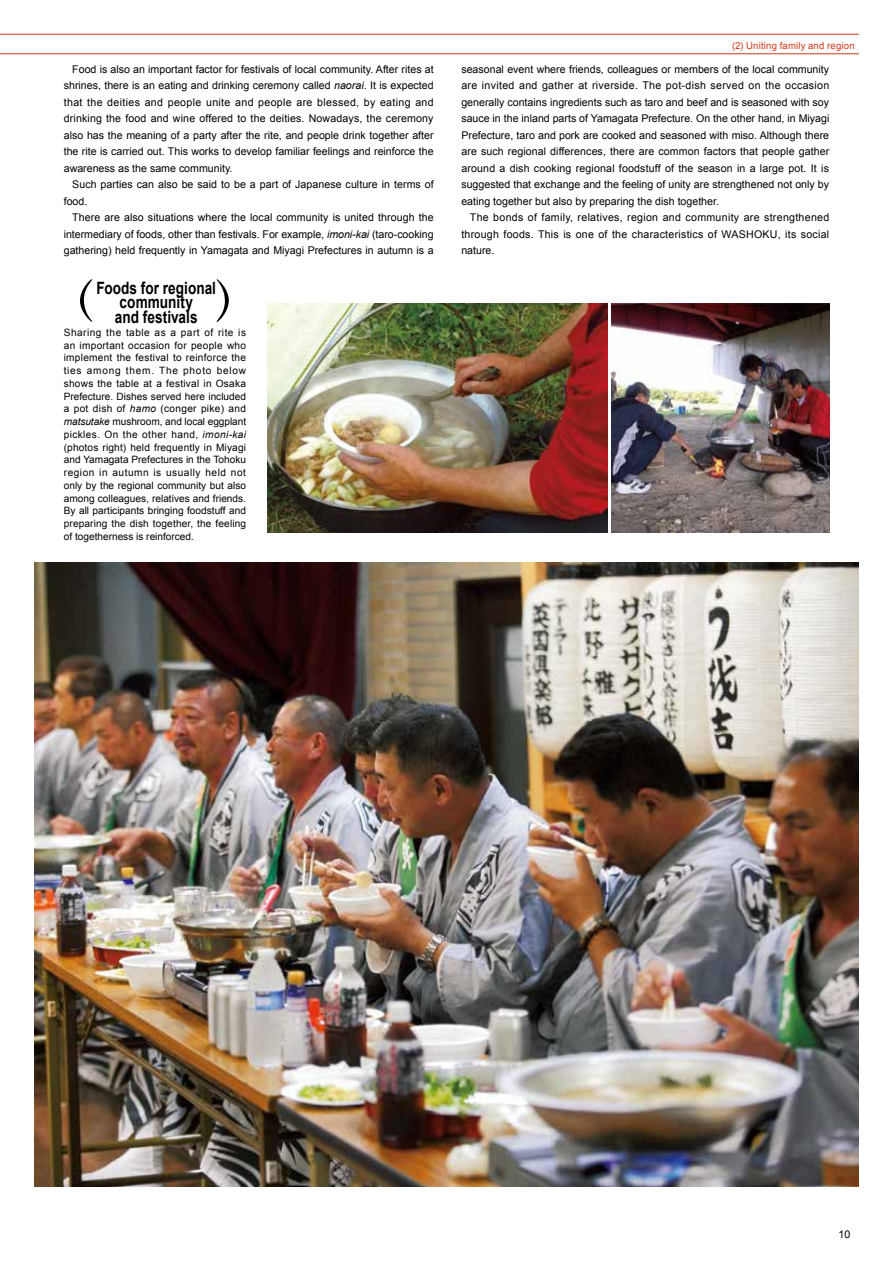
<style>
.page{position:relative;width:893px;height:1263px;background:#fff}
.page>*{position:absolute;margin:0;border:0;box-sizing:border-box;transform-origin:0 0}
.t1{font:700 16.95px/14.9px "Arial";letter-spacing:.005em;color:#000;text-align:center;scale:.8 1}
.t2{font:10.65px/16.5px "Arial";color:#000;text-align:justify}
.t3{font:10.05px/12.8px "Arial";color:#000;text-align:justify}
.t4{font:9.6px "Arial";letter-spacing:.02em;color:#d23918}
.s1{font-style:italic}
</style>
<div class="page">
<img style="left:34px;top:563px;width:825px;height:623px">
<img style="left:267px;top:303px;width:340px;height:230px">
<img style="left:612px;top:303px;width:217px;height:230px">
<hr style="left:0;top:54px;width:859px;height:1px;background:#d23918">
<hr style="left:0;top:34px;width:859px;height:1px;background:#d23918">
<svg style="left:80px;top:279px;width:149px;height:43px"></svg>
<p class="t2" style="left:64px;top:61px;width:371px;text-indent:9px">Food is also an important factor for festivals of local community. After rites at shrines, there is an eating and drinking ceremony called <span class="s1">naorai</span>. It is expected that the deities and people unite and people are blessed, by eating and drinking the food and wine offered to the deities. Nowadays, the ceremony also has the meaning of a party after the rite, and people drink together after the rite is carried out. This works to develop familiar feelings and reinforce the awareness as the same community.</p>
<p class="t2" style="left:64px;top:176px;width:371px;text-indent:9px">Such parties can also be said to be a part of Japanese culture in terms of food.</p>
<p class="t2" style="left:64px;top:209px;width:371px;text-indent:9px">There are also situations where the local community is united through the intermediary of foods, other than festivals. For example, <span class="s1">imoni-kai</span> (taro-cooking gathering) held frequently in Yamagata and Miyagi Prefectures in autumn is a</p>
<h1 class="t1" style="left:96px;top:281px;width:151px">Foods for regional community<br>and festivals</h1>
<p class="t3" style="left:64px;top:326px;width:184px">Sharing the table as a part of rite is an important occasion for people who implement the festival to reinforce the ties among them. The photo below shows the table at a festival in Osaka Prefecture. Dishes served here included a pot dish of <span class="s1">hamo</span> (conger pike) and <span class="s1">matsutake</span> mushroom, and local eggplant pickles. On the other hand, <span class="s1">imoni-kai </span>(photos right) held frequently in Miyagi and Yamagata Prefectures in the Tohoku region in autumn is usually held not only by the regional community but also among colleagues, relatives and friends.<br>By all participants bringing foodstuff and preparing the dish together, the feeling of togetherness is reinforced.</p>
<p class="t4" style="left:732px;top:39px;width:124px">(2) Uniting family and region</p>
<p class="t2" style="left:461px;top:61px;width:369px">seasonal event where friends, colleagues or members of the local community are invited and gather at riverside. The pot-dish served on the occasion generally contains ingredients such as taro and beef and is seasoned with soy sauce in the inland parts of Yamagata Prefecture. On the other hand, in Miyagi Prefecture, taro and pork are cooked and seasoned with miso. Although there are such regional differences, there are common factors that people gather around a dish cooking regional foodstuff of the season in a large pot. It is suggested that exchange and the feeling of unity are strengthened not only by eating together but also by preparing the dish together.</p>
<p class="t2" style="left:461px;top:209px;width:369px;text-indent:9px">The bonds of family, relatives, region and community are strengthened through foods. This is one of the characteristics of WASHOKU, its social nature.</p>
<p class="t2" style="left:839px;top:1226px;width:13px">10</p>
</div>
